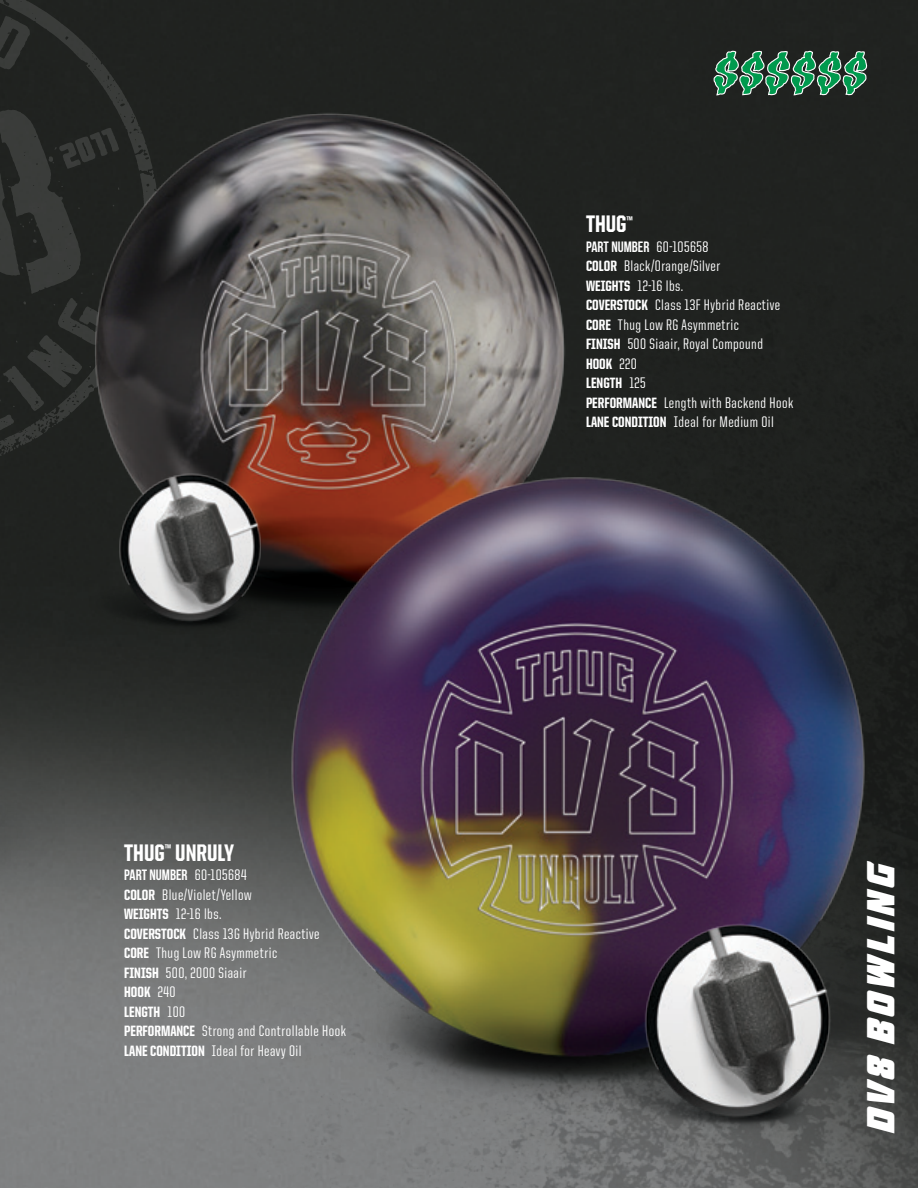
<style>
.page{position:relative;width:918px;height:1188px;background:#fff}
.page>*{position:absolute;margin:0;border:0;box-sizing:border-box;transform-origin:0 0}
.Color_Bar_heading-bd{font:italic 39px "Molot";color:#fff}
.DV8_Ball_Chart_Body{font:800 24px "United Sans Cond";color:#fff}
.DV8_Ball_Chart_Body-2{font:500 15.3px "United Sans Cond";letter-spacing:.03em;color:#fff}
.DV8_Ball_Chart_Body-3{font:15px "Bebas Neue";color:#fff}
.DV8_Ball_Chart_Body-4{font:800 15px "United Sans Cond";color:#fff}
.s1{font-family:"United Sans Cond";font-weight:500;font-size:15.3px}
.s2{font-weight:800;font-size:15px}
.s3{font-weight:500;font-size:15.3px}
</style>
<div class="page">
<img style="left:0;top:703px;width:166px;height:485px">
<div style="left:153px;top:0;width:765px;height:282px;background:#202220"></div>
<div style="left:667px;top:282px;width:251px;height:93px;background:#20221f"></div>
<svg style="left:0;top:0;width:153px;height:29px;background:#252725"></svg>
<img style="left:0;top:703px;width:68px;height:379px">
<img style="left:0;top:29px;width:667px;height:674px">
<img style="left:166px;top:375px;width:752px;height:813px">
<img style="left:601px;top:890px;width:274px;height:274px">
<img style="left:85px;top:447px;width:210px;height:210px">
<svg style="left:713px;top:50px;width:154px;height:56px;background:#35674d"></svg>
<p class="DV8_Ball_Chart_Body" style="left:124px;top:840px;width:112px">THUG<sup>™</sup> UNRULY</p>
<p class="DV8_Ball_Chart_Body-3" style="left:124px;top:867px;width:124px">PART NUMBER <span class="s1">60-105684</span></p>
<p class="DV8_Ball_Chart_Body-2" style="left:124px;top:887px;width:129px"><span class="s2">COLOR</span> Blue/Violet/Yellow</p>
<p class="DV8_Ball_Chart_Body-2" style="left:124px;top:906px;width:99px"><span class="s2">WEIGHTS</span> 12-16 lbs.</p>
<p class="DV8_Ball_Chart_Body-2" style="left:124px;top:926px;width:197px"><span class="s2">COVERSTOCK</span> Class 13G Hybrid Reactive</p>
<p class="DV8_Ball_Chart_Body-2" style="left:124px;top:945px;width:154px"><span class="s2">CORE</span> Thug Low RG Asymmetric</p>
<p class="DV8_Ball_Chart_Body-2" style="left:124px;top:965px;width:124px"><span class="s2">FINISH</span> 500, 2000 Siaair</p>
<p class="DV8_Ball_Chart_Body-4" style="left:124px;top:984px;width:53px">HOOK <span class="s3">240</span></p>
<p class="DV8_Ball_Chart_Body-4" style="left:124px;top:1004px;width:63px">LENGTH <span class="s3">100</span></p>
<p class="DV8_Ball_Chart_Body-2" style="left:124px;top:1023px;width:223px"><span class="s2">PERFORMANCE</span> Strong and Controllable Hook</p>
<p class="DV8_Ball_Chart_Body-2" style="left:124px;top:1043px;width:179px"><span class="s2">LANE CONDITION</span> Ideal for Heavy Oil</p>
<p class="DV8_Ball_Chart_Body" style="left:586px;top:212px;width:49px">THUG<sup>™</sup></p>
<p class="DV8_Ball_Chart_Body-3" style="left:586px;top:238px;width:124px">PART NUMBER <span class="s1">60-105658</span></p>
<p class="DV8_Ball_Chart_Body-2" style="left:586px;top:258px;width:136px"><span class="s2">COLOR</span> Black/Orange/Silver</p>
<p class="DV8_Ball_Chart_Body-2" style="left:586px;top:278px;width:99px"><span class="s2">WEIGHTS</span> 12-16 lbs.</p>
<p class="DV8_Ball_Chart_Body-2" style="left:586px;top:297px;width:196px"><span class="s2">COVERSTOCK</span> Class 13F Hybrid Reactive</p>
<p class="DV8_Ball_Chart_Body-2" style="left:586px;top:317px;width:154px"><span class="s2">CORE</span> Thug Low RG Asymmetric</p>
<p class="DV8_Ball_Chart_Body-2" style="left:586px;top:336px;width:178px"><span class="s2">FINISH</span> 500 Siaair, Royal Compound</p>
<p class="DV8_Ball_Chart_Body-4" style="left:586px;top:356px;width:52px">HOOK <span class="s3">220</span></p>
<p class="DV8_Ball_Chart_Body-4" style="left:586px;top:375px;width:61px">LENGTH <span class="s3">125</span></p>
<p class="DV8_Ball_Chart_Body-2" style="left:586px;top:395px;width:209px"><span class="s2">PERFORMANCE</span> Length with Backend Hook</p>
<p class="DV8_Ball_Chart_Body-2" style="left:586px;top:414px;width:189px"><span class="s2">LANE CONDITION</span> Ideal for Medium Oil</p>
<p class="Color_Bar_heading-bd" style="left:858px;top:1135px;width:282px;rotate:-90deg">DV8 BOWLING</p>
</div>
